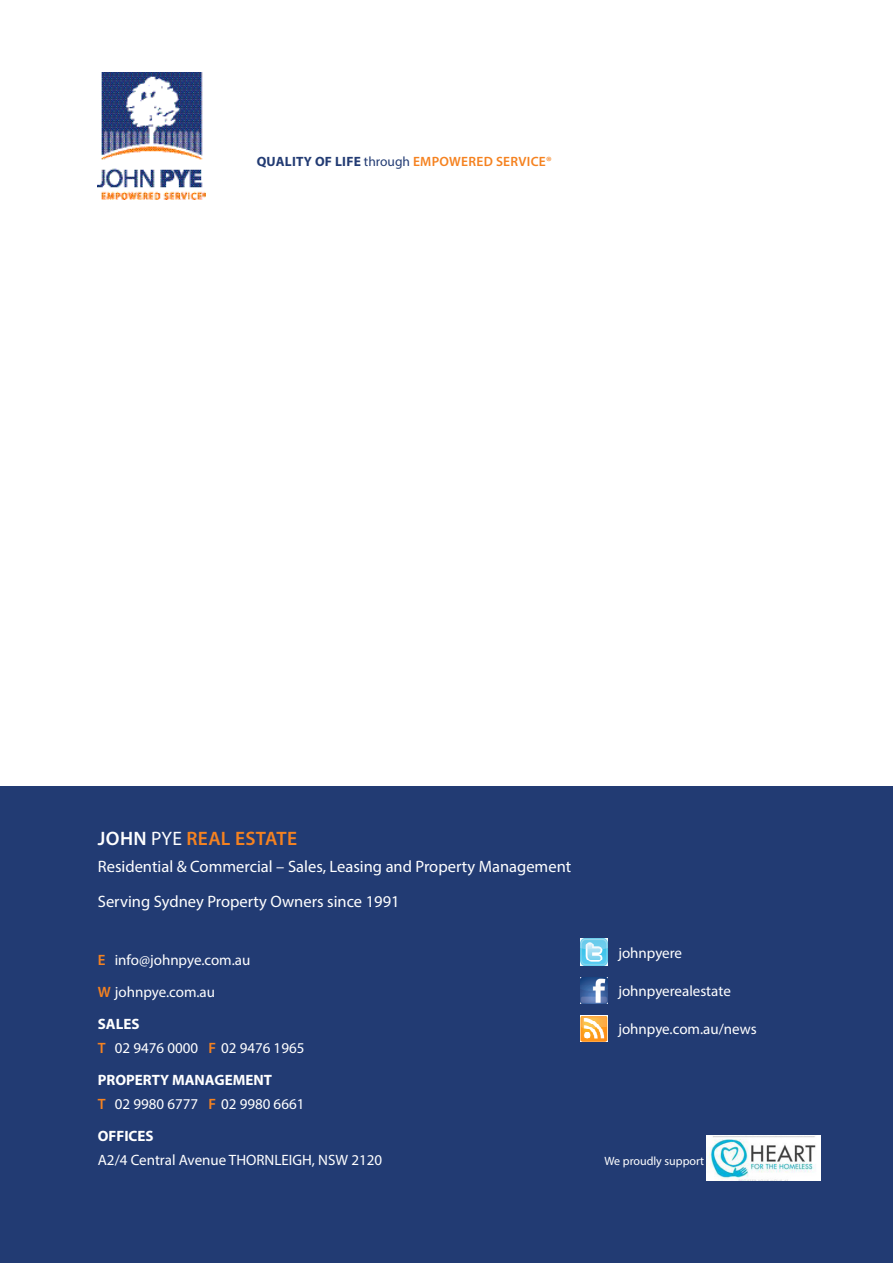
<style>
.page{position:relative;width:893px;height:1263px;background:#fff}
.page>*{position:absolute;margin:0;border:0;box-sizing:border-box;transform-origin:0 0}
.t1{font:600 19.5px "Myriad Pro";letter-spacing:.015em;color:#f58220}
.t2{font:16.5px "Myriad Pro";color:#fff}
.t3{font:15px "Myriad Pro";color:#fff}
.t4{font:700 15px "Myriad Pro";color:#fff}
.t5{font:600 13.5px "Myriad Pro";letter-spacing:.02em;color:#f58220}
.t6{font:12px "Myriad Pro";color:#fff}
.s1{font-weight:700;color:#223b73}
.s2{font-weight:400;color:#223b73}
.s3{font-weight:400}
.s4{color:#fff}
.s5{font-weight:400;color:#fff}
.s6{font-weight:600;color:#f58220}
</style>
<div class="page">
<div style="left:0;top:787px;width:893px;height:476px;background:#223b73"></div>
<img style="left:581px;top:977px;width:26px;height:26px">
<img style="left:581px;top:939px;width:26px;height:26px">
<svg style="left:581px;top:1015px;width:26px;height:1px"></svg>
<img style="left:581px;top:1016px;width:26px;height:25px">
<svg style="left:581px;top:1041px;width:26px;height:1px"></svg>
<img style="left:98px;top:72px;width:108px;height:128px">
<img style="left:706px;top:1136px;width:115px;height:44px">
<p class="t5" style="left:257px;top:153px;width:296px"><span class="s1">QUALITY OF LIFE</span> <span class="s2">through</span> EMPOWERED SERVICE<span class="s3">®</span></p>
<p class="t1" style="left:98px;top:826px;width:201px"><span class="s4">JOHN</span> <span class="s5">PYE</span> REAL ESTATE</p>
<p class="t2" style="left:98px;top:856px;width:475px">Residential &amp; Commercial – Sales, Leasing and Property Management</p>
<p class="t2" style="left:98px;top:891px;width:303px">Serving Sydney Property Owners since 1991</p>
<p class="t3" style="left:98px;top:950px;width:154px"><span class="s6">E</span> info@johnpye.com.au</p>
<p class="t3" style="left:98px;top:983px;width:119px"><span class="s6">W</span> johnpye.com.au</p>
<p class="t4" style="left:98px;top:1014px;width:43px">SALES</p>
<p class="t3" style="left:98px;top:1039px;width:208px"><span class="s6">T</span> 02 9476 0000 <span class="s6">F</span> 02 9476 1965</p>
<p class="t4" style="left:98px;top:1070px;width:176px">PROPERTY MANAGEMENT</p>
<p class="t3" style="left:98px;top:1095px;width:208px"><span class="s6">T</span> 02 9980 6777 <span class="s6">F</span> 02 9980 6661</p>
<p class="t4" style="left:98px;top:1126px;width:57px">OFFICES</p>
<p class="t3" style="left:98px;top:1151px;width:286px">A2/4 Central Avenue THORNLEIGH, NSW 2120</p>
<p class="t3" style="left:618px;top:943px;width:65px">johnpyere</p>
<p class="t3" style="left:618px;top:982px;width:114px">johnpyerealestate</p>
<p class="t3" style="left:618px;top:1020px;width:140px">johnpye.com.au/news</p>
<p class="t6" style="left:604px;top:1153px;width:101px">We proudly support</p>
</div>
